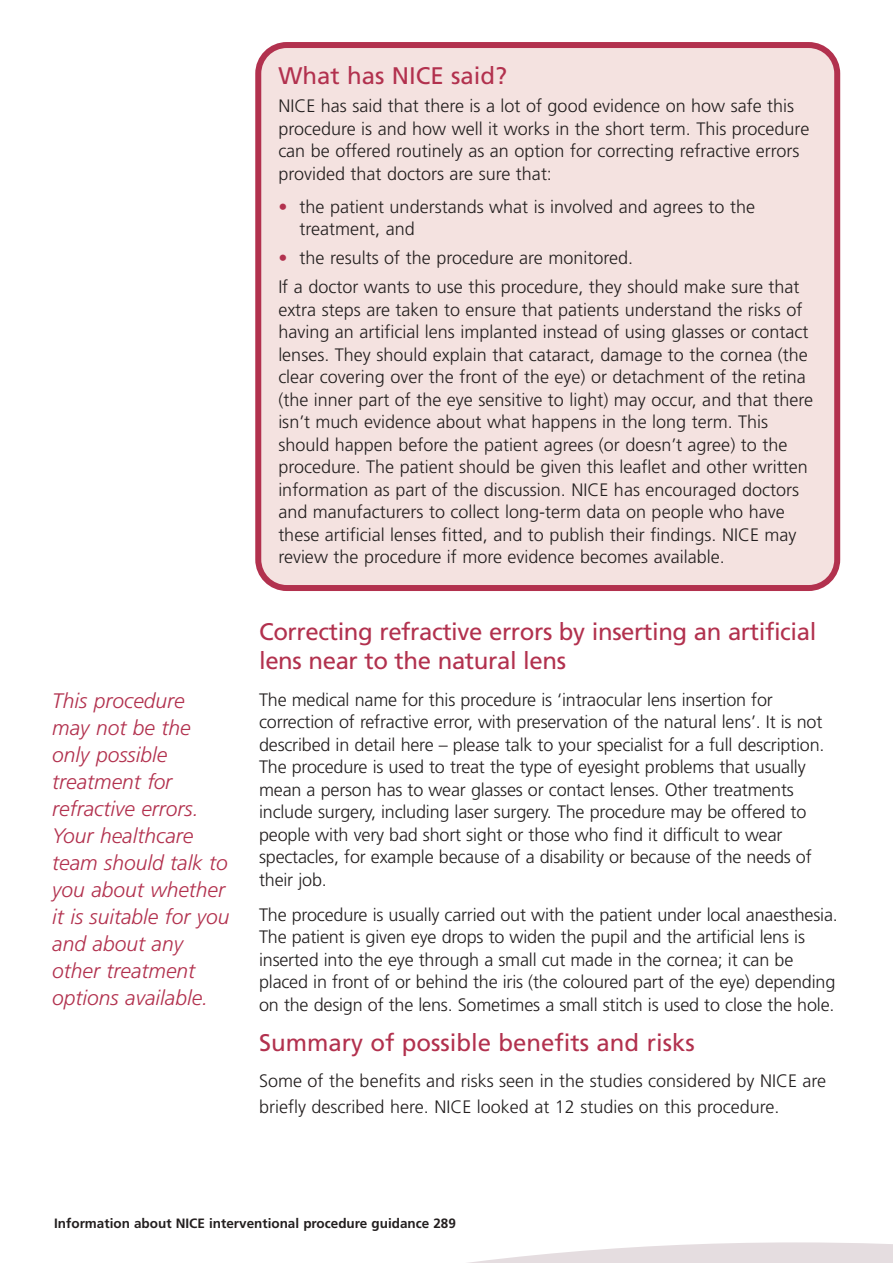
<style>
.page{position:relative;width:893px;height:1263px;background:#fff}
.page>*{position:absolute;margin:0;border:0;box-sizing:border-box;transform-origin:0 0}
.t1{font:24px/28.5px "Frutiger";letter-spacing:-.015em;color:#b2314e}
.t2{font:italic 300 21px/27px "Frutiger";color:#b2314e}
.t3{font:300 18px/22.5px "Frutiger";color:#231f1f}
.t4{font:700 13.5px "Frutiger";color:#231f1f}
.s1{color:#b2314e}
</style>
<div class="page">
<svg style="left:468px;top:1242px;width:424px;height:21px"></svg>
<div style="left:255px;top:42px;width:585px;height:549px;background:#f4e2e0"></div>
<p class="t2" style="left:52px;top:689px;width:179px">This procedure<br>may not be the only possible treatment for refractive errors.<br>Your healthcare team should talk to you about whether it is suitable for you and about any other treatment options available.</p>
<h1 class="t1" style="left:278px;top:63px;width:230px">What has NICE said?</h1>
<p class="t3" style="left:278px;top:96px;width:532px">NICE has said that there is a lot of good evidence on how safe this procedure is and how well it works in the short term. This procedure can be offered routinely as an option for correcting refractive errors provided that doctors are sure that:</p>
<p class="t3" style="left:299px;top:197px;width:457px;text-indent:-21px"><span class="s1">•</span> the patient understands what is involved and agrees to the treatment, and</p>
<p class="t3" style="left:278px;top:245px;width:523px;line-height:29px"><span class="s1">•</span> the results of the procedure are monitored.<br>If a doctor wants to use this procedure, they should make sure that</p>
<p class="t3" style="left:278px;top:300px;width:536px">extra steps are taken to ensure that patients understand the risks of having an artificial lens implanted instead of using glasses or contact lenses. They should explain that cataract, damage to the cornea (the clear covering over the front of the eye) or detachment of the retina (the inner part of the eye sensitive to light) may occur, and that there isn’t much evidence about what happens in the long term. This should happen before the patient agrees (or doesn’t agree) to the procedure. The patient should be given this leaflet and other written information as part of the discussion. NICE has encouraged doctors and manufacturers to collect long-term data on people who have these artificial lenses fitted, and to publish their findings. NICE may review the procedure if more evidence becomes available.</p>
<h1 class="t1" style="left:259px;top:620px;width:559px">Correcting refractive errors by inserting an artificial lens near to the natural lens</h1>
<p class="t3" style="left:259px;top:689px;width:567px">The medical name for this procedure is ‘intraocular lens insertion for correction of refractive error, with preservation of the natural lens’. It is not described in detail here – please talk to your specialist for a full description.<br>The procedure is used to treat the type of eyesight problems that usually mean a person has to wear glasses or contact lenses. Other treatments include surgery, including laser surgery. The procedure may be offered to people with very bad short sight or those who find it difficult to wear spectacles, for example because of a disability or because of the needs of their job.</p>
<p class="t3" style="left:259px;top:905px;width:580px">The procedure is usually carried out with the patient under local anaesthesia.<br>The patient is given eye drops to widen the pupil and the artificial lens is inserted into the eye through a small cut made in the cornea; it can be placed in front of or behind the iris (the coloured part of the eye) depending on the design of the lens. Sometimes a small stitch is used to close the hole.</p>
<h1 class="t1" style="left:259px;top:1030px;width:437px">Summary of possible benefits and risks</h1>
<p class="t3" style="left:259px;top:1070px;width:568px;line-height:25.3px">Some of the benefits and risks seen in the studies considered by NICE are briefly described here. NICE looked at 12 studies on this procedure.</p>
<p class="t4" style="left:54px;top:1218px;width:403px">Information about NICE interventional procedure guidance 289</p>
</div>
